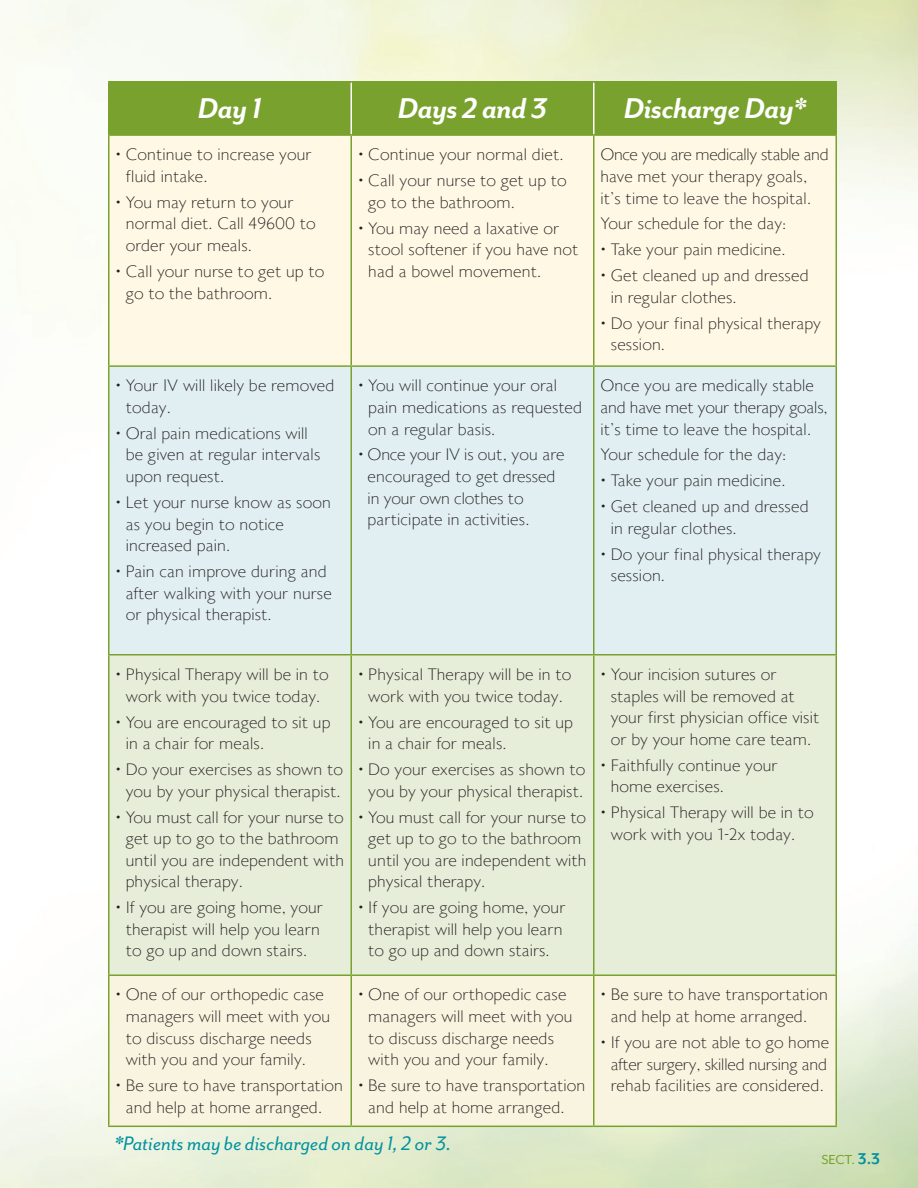
<style>
.page{position:relative;width:918px;height:1188px;background:#fff}
.page>*{position:absolute;margin:0;border:0;box-sizing:border-box;transform-origin:0 0}
.Main_Head{font:italic 700 33px "Mr Eaves San OT";letter-spacing:-.015em;color:#fff}
.Minor_subhead{font:italic 22.5px "Mr Eaves San OT";color:#00919f}
.Numbered_Sequence{font:200 16.5px/21.6px "Astoria";color:#231f20}
.Numbered_Sequence_In{font:15px "Mr Eaves San OT";color:#78a22d}
.s1{font-family:"Mr Eaves Mod OT"}
.s2{font-weight:700;font-size:18px;color:#00919f}
</style>
<div class="page">
<div style="left:110px;top:82px;width:726px;height:52px;background:#78a22d"></div>
<div style="left:110px;top:136px;width:726px;height:229px;background:#fef8e4"></div>
<div style="left:110px;top:367px;width:726px;height:287px;background:#e1eff2"></div>
<div style="left:110px;top:656px;width:726px;height:318px;background:#e6edd8"></div>
<div style="left:110px;top:976px;width:726px;height:150px;background:#f9f4e0"></div>
<hr style="left:351px;top:82px;width:1px;height:52px;background:#fff">
<hr style="left:593px;top:82px;width:1px;height:52px;background:#fff">
<hr style="left:108px;top:82px;width:2px;height:52px;background:#78a22d">
<hr style="left:108px;top:81px;width:243px;height:1px;background:#78a22d">
<hr style="left:351px;top:81px;width:243px;height:1px;background:#78a22d">
<hr style="left:594px;top:81px;width:243px;height:1px;background:#78a22d">
<hr style="left:836px;top:82px;width:1px;height:52px;background:#78a22d">
<hr style="left:108px;top:136px;width:2px;height:229px;background:#78a22d">
<hr style="left:108px;top:134px;width:243px;height:2px;background:#78a22d">
<hr style="left:351px;top:136px;width:1px;height:229px;background:#78a22d">
<hr style="left:351px;top:134px;width:243px;height:2px;background:#78a22d">
<hr style="left:593px;top:136px;width:1px;height:229px;background:#78a22d">
<hr style="left:594px;top:134px;width:243px;height:2px;background:#78a22d">
<hr style="left:836px;top:136px;width:1px;height:229px;background:#78a22d">
<hr style="left:108px;top:367px;width:2px;height:287px;background:#78a22d">
<hr style="left:108px;top:365px;width:243px;height:2px;background:#78a22d">
<hr style="left:351px;top:365px;width:243px;height:2px;background:#78a22d">
<hr style="left:351px;top:367px;width:1px;height:287px;background:#78a22d">
<hr style="left:593px;top:367px;width:1px;height:287px;background:#78a22d">
<hr style="left:594px;top:365px;width:243px;height:2px;background:#78a22d">
<hr style="left:836px;top:367px;width:1px;height:287px;background:#78a22d">
<hr style="left:108px;top:656px;width:2px;height:318px;background:#78a22d">
<hr style="left:108px;top:654px;width:243px;height:2px;background:#78a22d">
<hr style="left:351px;top:654px;width:243px;height:2px;background:#78a22d">
<hr style="left:351px;top:656px;width:1px;height:318px;background:#78a22d">
<hr style="left:593px;top:656px;width:1px;height:318px;background:#78a22d">
<hr style="left:594px;top:654px;width:243px;height:2px;background:#78a22d">
<hr style="left:836px;top:656px;width:1px;height:318px;background:#78a22d">
<hr style="left:108px;top:976px;width:2px;height:150px;background:#78a22d">
<hr style="left:108px;top:974px;width:243px;height:2px;background:#78a22d">
<hr style="left:351px;top:974px;width:243px;height:2px;background:#78a22d">
<hr style="left:351px;top:976px;width:1px;height:150px;background:#78a22d">
<hr style="left:593px;top:976px;width:1px;height:150px;background:#78a22d">
<hr style="left:594px;top:974px;width:243px;height:2px;background:#78a22d">
<hr style="left:836px;top:976px;width:1px;height:150px;background:#78a22d">
<hr style="left:108px;top:1126px;width:243px;height:1px;background:#78a22d">
<hr style="left:351px;top:1126px;width:243px;height:1px;background:#78a22d">
<hr style="left:594px;top:1126px;width:243px;height:1px;background:#78a22d">
<p class="Main_Head" style="left:198px;top:90px;width:66px">Day <span class="s1">1</span></p>
<p class="Main_Head" style="left:398px;top:90px;width:151px">Days <span class="s1">2</span> and <span class="s1">3</span></p>
<p class="Main_Head" style="left:624px;top:90px;width:184px">Discharge Day*</p>
<p class="Numbered_Sequence" style="left:126px;top:145px;width:188px;text-indent:-10px">• Continue to increase your fluid intake.</p>
<p class="Numbered_Sequence" style="left:126px;top:192px;width:192px;text-indent:-10px">• You may return to your normal diet. Call 49600 to order your meals.</p>
<p class="Numbered_Sequence" style="left:126px;top:261px;width:200px;text-indent:-10px">• Call your nurse to get up to go to the bathroom.</p>
<p class="Numbered_Sequence" style="left:358px;top:145px;width:207px">• Continue your normal diet.</p>
<p class="Numbered_Sequence" style="left:368px;top:171px;width:200px;text-indent:-10px">• Call your nurse to get up to go to the bathroom.</p>
<p class="Numbered_Sequence" style="left:368px;top:218px;width:212px;text-indent:-10px">• You may need a laxative or stool softener if you have not had a bowel movement.</p>
<p class="Numbered_Sequence" style="left:601px;top:145px;width:230px">Once you are medically stable and have met your therapy goals, it’s time to leave the hospital.</p>
<p class="Numbered_Sequence" style="left:601px;top:214px;width:187px">Your schedule for the day:</p>
<p class="Numbered_Sequence" style="left:601px;top:240px;width:187px">• Take your pain medicine.</p>
<p class="Numbered_Sequence" style="left:611px;top:266px;width:200px;text-indent:-10px">• Get cleaned up and dressed in regular clothes.</p>
<p class="Numbered_Sequence" style="left:611px;top:313px;width:212px;text-indent:-10px">• Do your final physical therapy session.</p>
<p class="Numbered_Sequence" style="left:126px;top:376px;width:210px;text-indent:-10px">• Your IV will likely be removed today.</p>
<p class="Numbered_Sequence" style="left:126px;top:423px;width:196px;text-indent:-10px">• Oral pain medications will be given at regular intervals upon request.</p>
<p class="Numbered_Sequence" style="left:126px;top:492px;width:207px;text-indent:-10px">• Let your nurse know as soon as you begin to notice increased pain.</p>
<p class="Numbered_Sequence" style="left:126px;top:561px;width:208px;text-indent:-10px">• Pain can improve during and after walking with your nurse or physical therapist.</p>
<p class="Numbered_Sequence" style="left:368px;top:376px;width:215px;text-indent:-10px">• You will continue your oral pain medications as requested on a regular basis.</p>
<p class="Numbered_Sequence" style="left:368px;top:445px;width:199px;text-indent:-10px">• Once your IV is out, you are encouraged to get dressed in your own clothes to participate in activities.</p>
<p class="Numbered_Sequence" style="left:601px;top:376px;width:229px">Once you are medically stable and have met your therapy goals, it’s time to leave the hospital.</p>
<p class="Numbered_Sequence" style="left:601px;top:445px;width:187px">Your schedule for the day:</p>
<p class="Numbered_Sequence" style="left:601px;top:471px;width:187px">• Take your pain medicine.</p>
<p class="Numbered_Sequence" style="left:611px;top:497px;width:200px;text-indent:-10px">• Get cleaned up and dressed in regular clothes.</p>
<p class="Numbered_Sequence" style="left:611px;top:544px;width:212px;text-indent:-10px">• Do your final physical therapy session.</p>
<p class="Numbered_Sequence" style="left:116px;top:664px;width:215px;text-align:center">• Physical Therapy will be in to work with you twice today.</p>
<p class="Numbered_Sequence" style="left:126px;top:712px;width:206px;text-indent:-10px">• You are encouraged to sit up in a chair for meals.</p>
<p class="Numbered_Sequence" style="left:116px;top:759px;width:229px;text-align:center">• Do your exercises as shown to you by your physical therapist.</p>
<p class="Numbered_Sequence" style="left:126px;top:807px;width:220px;text-indent:-10px">• You must call for your nurse to get up to go to the bathroom until you are independent with physical therapy.</p>
<p class="Numbered_Sequence" style="left:116px;top:898px;width:209px;text-align:center">• If you are going home, your therapist will help you learn to go up and down stairs.</p>
<p class="Numbered_Sequence" style="left:126px;top:985px;width:206px;text-indent:-10px">• One of our orthopedic case managers will meet with you to discuss discharge needs with you and your family.</p>
<p class="Numbered_Sequence" style="left:126px;top:1076px;width:219px;text-indent:-10px">• Be sure to have transportation and help at home arranged.</p>
<p class="Numbered_Sequence" style="left:358px;top:664px;width:215px;text-align:center">• Physical Therapy will be in to work with you twice today.</p>
<p class="Numbered_Sequence" style="left:368px;top:712px;width:206px;text-indent:-10px">• You are encouraged to sit up in a chair for meals.</p>
<p class="Numbered_Sequence" style="left:358px;top:759px;width:229px;text-align:center">• Do your exercises as shown to you by your physical therapist.</p>
<p class="Numbered_Sequence" style="left:368px;top:807px;width:220px;text-indent:-10px">• You must call for your nurse to get up to go to the bathroom until you are independent with physical therapy.</p>
<p class="Numbered_Sequence" style="left:358px;top:898px;width:209px;text-align:center">• If you are going home, your therapist will help you learn to go up and down stairs.</p>
<p class="Numbered_Sequence" style="left:368px;top:985px;width:206px;text-indent:-10px">• One of our orthopedic case managers will meet with you to discuss discharge needs with you and your family.</p>
<p class="Numbered_Sequence" style="left:368px;top:1076px;width:219px;text-indent:-10px">• Be sure to have transportation and help at home arranged.</p>
<p class="Minor_subhead" style="left:115px;top:1131px;width:338px">*Patients may be discharged on day <span class="s1">1, 2</span> or <span class="s1">3</span>.</p>
<p class="Numbered_Sequence" style="left:611px;top:664px;width:210px;text-indent:-10px">• Your incision sutures or staples will be removed at your first physician office visit or by your home care team.</p>
<p class="Numbered_Sequence" style="left:611px;top:755px;width:169px;text-indent:-10px">• Faithfully continue your home exercises.</p>
<p class="Numbered_Sequence" style="left:601px;top:803px;width:215px;text-align:center">• Physical Therapy will be in to work with you 1-2x today.</p>
<p class="Numbered_Sequence" style="left:611px;top:985px;width:219px;text-indent:-10px">• Be sure to have transportation and help at home arranged.</p>
<p class="Numbered_Sequence" style="left:601px;top:1032px;width:231px;text-align:center">• If you are not able to go home after surgery, skilled nursing and rehab facilities are considered.</p>
<p class="Numbered_Sequence_In" style="left:821px;top:1151px;width:60px">SECT. <span class="s2">3.3</span></p>
</div>
